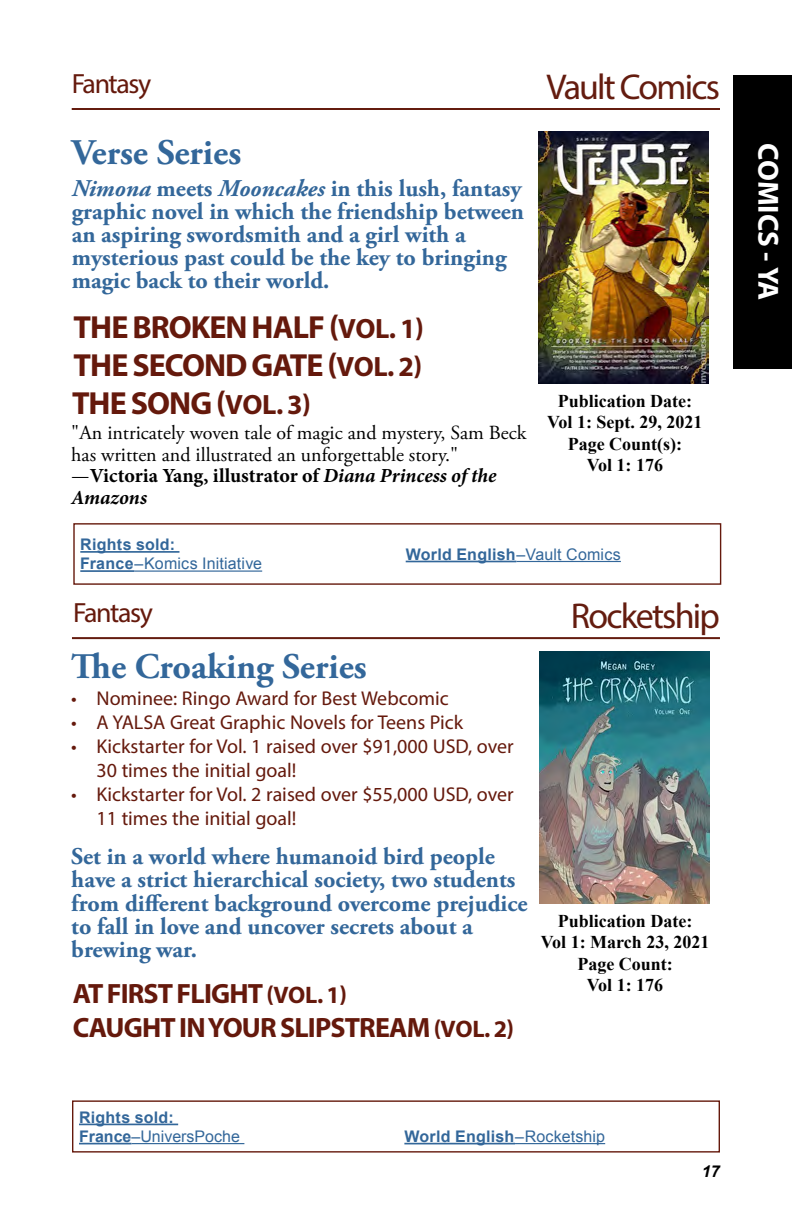
<style>
.page{position:relative;width:792px;height:1224px;background:#fff}
.page>*{position:absolute;margin:0;border:0;box-sizing:border-box;transform-origin:0 0}
.t1{font:700 36px "Adobe Garamond Pro";color:#33679a}
.t2{font:36px "Myriad Pro";letter-spacing:-.05em;color:#641c0f}
.t3{font:700 32px/38px "Myriad Pro";letter-spacing:-.03em;color:#65190c;text-align:justify}
.t4{font:700 29.2px "Myriad Pro";color:#fff}
.t5{font:700 28px/33.6px "Myriad Pro";letter-spacing:-.03em;color:#65190c}
.t6{font:27.8px "Myriad Pro";letter-spacing:-.05em;color:#65190c}
.t7{font:700 24px/23px "Adobe Garamond Pro";color:#33679a}
.t8{font:20px/24px "Myriad Pro";color:#65190c}
.t9{font:20px/21.6px "Adobe Garamond Pro";color:#000}
.t10{font:700 20px/21.6px "Minion Pro";letter-spacing:-.005em;color:#000}
.t11{font:700 18px/21.6px "Times New Roman";color:#000;text-align:center}
.t12{font:italic 700 16.4px "Arial";color:#000}
.t13{font:700 16px/19.2px "Arial";letter-spacing:.015em;color:#33679a}
.s1{font-style:italic}
.s2{font-size:28px}
.s3{font-weight:400}
.s4{font-size:24px}
</style>
<div class="page">
<div style="left:733px;top:75px;width:59px;height:294px;background:#000"></div>
<hr style="left:80px;top:551px;width:99px;height:2px;background:#33679a">
<hr style="left:80px;top:570px;width:54px;height:2px;background:#33679a">
<hr style="left:134px;top:571px;width:128px;height:1px;background:#33679a">
<hr style="left:406px;top:561px;width:110px;height:1px;background:#33679a">
<hr style="left:516px;top:561px;width:105px;height:1px;background:#33679a">
<div style="left:73px;top:523px;width:648px;height:62px;border:1px solid #65190c"></div>
<hr style="left:72px;top:108px;width:648px;height:2px;background:#641c0f">
<img style="left:540px;top:651px;width:170px;height:252px">
<img style="left:539px;top:131px;width:170px;height:252px">
<hr style="left:72px;top:637px;width:648px;height:2px;background:#641c0f">
<hr style="left:79px;top:1124px;width:99px;height:1px;background:#33679a">
<hr style="left:79px;top:1143px;width:52px;height:1px;background:#33679a">
<hr style="left:131px;top:1143px;width:113px;height:1px;background:#33679a">
<hr style="left:404px;top:1143px;width:111px;height:1px;background:#33679a">
<hr style="left:515px;top:1143px;width:90px;height:1px;background:#33679a">
<div style="left:72px;top:1100px;width:648px;height:53px;border:1px solid #65190c"></div>
<p class="t6" style="left:72px;top:66px;width:81px">Fantasy</p>
<h1 class="t2" style="left:547px;top:65px;width:175px">Vault Comics</h1>
<h1 class="t1" style="left:72px;top:132px;width:171px">Verse Series</h1>
<p class="t7" style="left:72px;top:177px;width:454px"><span class="s1">Nimona</span> meets <span class="s1">Mooncakes</span> in this lush, fantasy graphic novel in which the friendship between an aspiring swordsmith and a girl with a mysterious past could be the key to bringing magic back to their world.</p>
<h2 class="t3" style="left:72px;top:307px;width:353px">THE BROKEN HALF (<span class="s2">VOL. 1)<br></span>THE SECOND GATE (<span class="s2">VOL. 2)<br></span>THE SONG (<span class="s2">VOL. 3)</span></h2>
<p class="t11" style="left:547px;top:389px;width:157px">Publication Date:<br>Vol 1: Sept. 29, 2021<br>Page Count(s):<br>Vol 1: 176</p>
<p class="t9" style="left:71px;top:423px;width:457px">"An intricately woven tale of magic and mystery, Sam Beck has written and illustrated an unforgettable story."</p>
<p class="t10" style="left:71px;top:465px;width:427px"><span class="s3">—</span>Victoria Yang, illustrator of <span class="s1">Diana Princess of the<br>Amazons</span></p>
<p class="t13" style="left:80px;top:536px;width:183px">Rights sold:<br>France<span class="s3">–Komics Initiative</span></p>
<p class="t13" style="left:406px;top:545px;width:217px">World English<span class="s3">–Vault Comics</span></p>
<p class="t6" style="left:73px;top:596px;width:81px">Fantasy</p>
<h1 class="t2" style="left:571px;top:594px;width:151px">Rocketship</h1>
<h1 class="t1" style="left:71px;top:645px;width:297px">The Croaking Series</h1>
<p class="t8" style="left:71px;top:686px;width:379px">• Nominee: Ringo Award for Best Webcomic</p>
<p class="t8" style="left:71px;top:710px;width:393px">• A YALSA Great Graphic Novels for Teens Pick</p>
<p class="t8" style="left:97px;top:734px;width:419px;text-indent:-25px">• Kickstarter for Vol. 1 raised over $91,000 USD, over<br>30 times the initial goal!</p>
<p class="t8" style="left:97px;top:782px;width:419px;text-indent:-25px">• Kickstarter for Vol. 2 raised over $55,000 USD, over<br>11 times the initial goal!</p>
<p class="t7" style="left:71px;top:846px;width:458px">Set in a world where humanoid bird people have a strict hierarchical society, two students from different background overcome prejudice to fall in love and uncover secrets about a brewing war.</p>
<p class="t5" style="left:73px;top:976px;width:443px">AT FIRST FLIGHT <span class="s4">(VOL. 1)<br></span>CAUGHT IN YOUR SLIPSTREAM <span class="s4">(VOL. 2)</span></p>
<p class="t11" style="left:541px;top:909px;width:170px">Publication Date:<br>Vol 1: March 23, 2021<br>Page Count:<br>Vol 1: 176</p>
<p class="t13" style="left:79px;top:1108px;width:162px">Rights sold:<br>France<span class="s3">–UniversPoche</span></p>
<p class="t13" style="left:404px;top:1127px;width:202px">World English<span class="s3">–Rocketship</span></p>
<p class="t12" style="left:702px;top:1161px;width:20px">17</p>
<p class="t4" style="left:788px;top:143px;width:159px;rotate:90deg">COMICS - YA</p>
</div>
